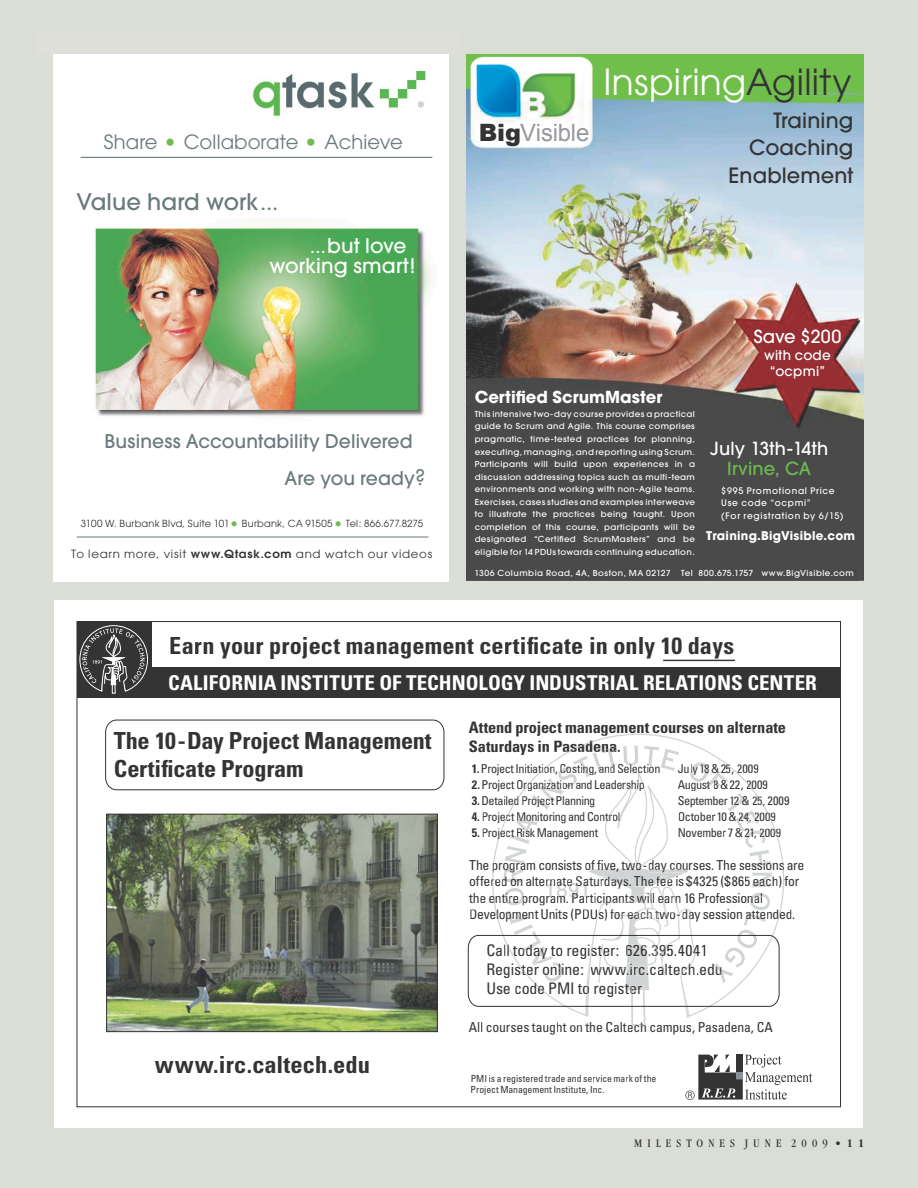
<style>
.page{position:relative;width:918px;height:1188px;background:#daded6}
.page>*{position:absolute;margin:0;border:0;box-sizing:border-box;transform-origin:0 0}
.t1{font:35.85px "Avant Garde";letter-spacing:.01em;color:#fff}
.t2{font:23.85px "Arial";letter-spacing:-.01em;color:#96989b}
.t3{font:700 condensed 23.7px "Univers";letter-spacing:.005em;color:#353434}
.t4{font:700 condensed 23.55px/28.2px "Univers";color:#353434}
.t5{font:500 22.65px "Avant Garde";letter-spacing:.005em;color:#6a7a7c}
.t6{font:500 20.85px/27.6px "Avant Garde";letter-spacing:.005em;color:#353434;text-align:right}
.t7{font:700 condensed 20.4px "Univers";letter-spacing:.01em;color:#fff}
.t8{font:500 20.1px "Avant Garde";color:#fff}
.t9{font:19.65px "Avant Garde";letter-spacing:.005em;color:#6a7a7c}
.t10{font:500 18.75px/36.9px "Avant Garde";letter-spacing:.005em;color:#6a7a7c}
.t11{font:500 18px "Avant Garde";letter-spacing:.005em;color:#fff}
.t12{font:500 18px "Avant Garde";letter-spacing:.01em;color:#6cba50}
.t13{font:700 16.5px "Avant Garde";color:#fff}
.t14{font:condensed 15.9px/19.2px "Univers";letter-spacing:-.01em;color:#353434}
.t15{font:700 condensed 15.9px/19px "Univers";letter-spacing:-.01em;color:#353434}
.t16{font:condensed 13.8px/16.5px "Univers";letter-spacing:-.02em;color:#353434}
.t17{font:500 13.5px/16.2px "Avant Garde";letter-spacing:.02em;color:#fff;text-align:center}
.t18{font:condensed 12.3px/16px "Univers";letter-spacing:-.03em;color:#353434}
.t19{font:700 12px "Avant Garde";letter-spacing:.02em;color:#fff}
.t20{font:condensed 12px "Garamond";letter-spacing:.44em;color:#353434}
.t21{font:11.25px "Avant Garde";letter-spacing:.06em;color:#353434;scale:1.05 1}
.t22{font:condensed 9.75px/11.7px "Univers";letter-spacing:-.005em;color:#353434}
.t23{font:9.75px "Avant Garde";letter-spacing:.02em;color:#353434}
.t24{font:500 9px/12.8px "Avant Garde";letter-spacing:.08em;color:#fff}
.t25{font:500 8.25px/12.6px "Avant Garde";letter-spacing:.045em;color:#fff;text-align:justify;scale:1.05 1}
.s1{font-weight:500;font-size:22.5px;color:#fff}
.s2{font-weight:500;font-size:23.55px;color:#70bb4f}
.s3{font-family:"Futura"}
.s4{font-family:"Futura";font-weight:400;font-size:21px}
.s5{font-weight:700;font-size:16.5px;color:#70bb4f}
.s6{font-weight:600}
.s7{font-weight:900;color:#353434}
.s8{color:#353434}
.s9{font-size:9px}
.s10{font-weight:700}
.s11{color:#5f6162}
</style>
<div class="page">
<div style="left:54px;top:600px;width:809px;height:528px;background:#fff"></div>
<div style="left:77px;top:622px;width:75px;height:74px;background:#353434"></div>
<div style="left:77px;top:667px;width:763px;height:31px;background:#353434"></div>
<svg style="left:105px;top:719px;width:340px;height:313px"></svg>
<svg style="left:685px;top:1054px;width:127px;height:46px"></svg>
<svg style="left:80px;top:625px;width:68px;height:100px"></svg>
<div style="left:111px;top:727px;width:326px;height:57px;background:#fff"></div>
<svg style="left:663px;top:659px;width:72px;height:3px"></svg>
<hr style="left:663px;top:660px;width:72px;height:1px;background:#353434">
<svg style="left:467px;top:735px;width:317px;height:291px"></svg>
<img style="left:466px;top:54px;width:397px;height:527px">
<img style="left:54px;top:54px;width:395px;height:527px">
<hr style="left:81px;top:157px;width:351px;height:1px;background:#6a7a7c">
<hr style="left:77px;top:537px;width:351px;height:1px;background:#6a7a7c">
<div style="left:434px;top:50px;width:17px;height:56px;background:#fff"></div>
<div style="left:434px;top:50px;width:17px;height:57px;border:1px solid #fff"></div>
<div style="left:449px;top:31px;width:11px;height:560px;background:#daded6"></div>
<div style="left:36px;top:31px;width:422px;height:23px;background:#dedfd9"></div>
<h3 class="t9" style="left:97px;top:130px;width:307px"><span class="s1">.</span>Share <span class="s2">•</span> Collaborate <span class="s2">•</span> Achieve</h3>
<h3 class="t5" style="left:76px;top:188px;width:203px">Value hard work<span class="s3">...</span></h3>
<h3 class="t8" style="left:311px;top:233px;width:97px"><span class="s3">...</span>but love</h3>
<h3 class="t8" style="left:270px;top:253px;width:147px">working smart!</h3>
<h3 class="t10" style="left:285px;top:423px;width:142px;text-indent:-180px">Business Accountability Delivered<br>Are you ready<span class="s4">?</span></h3>
<p class="t23" style="left:81px;top:518px;width:344px">3100 W. Burbank Blvd, Suite 101<span class="s5">•</span>Burbank, CA 91505<span class="s5">•</span>Tel: 866.677.8275</p>
<h3 class="t21" style="left:71px;top:547px;width:345px">To learn more, visit <span class="s6">www.Qtask.com</span> and watch our videos</h3>
<h2 class="t2" style="left:479px;top:120px;width:112px"><span class="s7">Big</span>Visible</h2>
<h1 class="t1" style="left:603px;top:61px;width:250px">Inspiring<span class="s8">Agility</span></h1>
<h3 class="t6" style="left:729px;top:106px;width:126px">Training<br>Coaching<br>Enablement</h3>
<h3 class="t11" style="left:754px;top:325px;width:89px">Save $200</h3>
<h3 class="t17" style="left:764px;top:347px;width:68px">with code “ocpmi”</h3>
<h3 class="t13" style="left:475px;top:387px;width:189px">Certified ScrumMaster</h3>
<p class="t25" style="left:475px;top:408px;width:211px">This intensive two-day course provides a practical guide to Scrum and Agile. This course comprises pragmatic, time-tested practices for planning, executing, managing, and reporting using Scrum.<br>Participants will build upon experiences in a discussion addressing topics such as multi-team environments and working with non-Agile teams.<br>Exercises, cases studies and examples interweave to illustrate the practices being taught. Upon completion of this course, participants will be designated “Certified ScrumMasters” and be eligible for 14 PDUs towards continuing education<span class="s9">.</span></p>
<h3 class="t11" style="left:710px;top:437px;width:119px">July 13th-14th</h3>
<h3 class="t12" style="left:727px;top:457px;width:86px">Irvine, CA</h3>
<p class="t24" style="left:721px;top:484px;width:124px">$995 Promotional Price<br>Use code “ocpmi”<br>(For registration by 6/15)</p>
<h3 class="t19" style="left:706px;top:527px;width:150px">Training.BigVisible.com</h3>
<p class="t25" style="left:474px;top:567px;width:188px">1306 Columbia Road, 4A, Boston, MA 02127</p>
<p class="t25" style="left:681px;top:567px;width:166px">Tel 800.675.1757 www.BigVisible.com</p>
<h3 class="t4" style="left:169px;top:631px;width:567px">Earn your project management certificate in only 10 days</h3>
<h3 class="t7" style="left:168px;top:670px;width:650px">CALIFORNIA INSTITUTE OF TECHNOLOGY INDUSTRIAL RELATIONS CENTER</h3>
<h3 class="t4" style="left:114px;top:726px;width:319px">The 10-Day Project Management<br>Certificate Program</h3>
<h3 class="t3" style="left:155px;top:1050px;width:217px">www.irc.caltech.edu</h3>
<h3 class="t15" style="left:469px;top:717px;width:319px">Attend project management courses on alternate<br>Saturdays in Pasadena.</h3>
<h3 class="t18" style="left:472px;top:760px;width:190px"><span class="s10">1.</span>ProjectInitia n, st , n Se ect on</h3>
<h3 class="t18" style="left:678px;top:760px;width:66px">July 18 &amp; 25 2</h3>
<h3 class="t18" style="left:559px;top:760px;width:16px">Co on</h3>
<h3 class="t18" style="left:580px;top:760px;width:70px">ing ad l i</h3>
<h3 class="t18" style="left:538px;top:760px;width:13px">tio</h3>
<h3 class="t18" style="left:731px;top:760px;width:29px">, 009</h3>
<h3 class="t18" style="left:472px;top:776px;width:174px"><span class="s10">2.</span>ProjectO anizati and Leadership</h3>
<h3 class="t18" style="left:678px;top:776px;width:92px">August 8 &amp;22, 09</h3>
<h3 class="t18" style="left:472px;top:792px;width:125px"><span class="s10">3.</span>Detail ProjectPlanning</h3>
<h3 class="t18" style="left:678px;top:792px;width:113px">September 12 &amp; 25, 2009</h3>
<h3 class="t18" style="left:472px;top:809px;width:148px"><span class="s10">4.</span>Proj tMonitoring and Con o</h3>
<h3 class="t18" style="left:678px;top:809px;width:100px">October10&amp; 24, 2009</h3>
<h3 class="t18" style="left:472px;top:825px;width:128px"><span class="s10">5.</span>Pro ctRiskManagement</h3>
<h3 class="t18" style="left:678px;top:825px;width:105px">November 7 &amp; 21, 2009</h3>
<h3 class="t16" style="left:643px;top:857px;width:6px">-</h3>
<h3 class="t18" style="left:523px;top:776px;width:11px">rg</h3>
<h3 class="t18" style="left:746px;top:776px;width:12px">20</h3>
<h3 class="t18" style="left:497px;top:792px;width:24px;text-indent:10px">ed ec je</h3>
<h3 class="t18" style="left:605px;top:809px;width:17px">tr l</h3>
<h3 class="t16" style="left:469px;top:857px;width:337px">The rogram consists of five, two day courses. The session are offe ed on alternate Saturdays. The fee is $4325 ($865 each) for the ntire program. Participants w l earn 16 Professional<br>Dev opment Units (PD ) for e<span class="s11">ach t</span>w -day session atten d.</h3>
<h3 class="t16" style="left:492px;top:857px;width:8px">p</h3>
<h3 class="t16" style="left:779px;top:857px;width:8px">s</h3>
<h3 class="t16" style="left:489px;top:873px;width:12px">r e el</h3>
<h3 class="t16" style="left:647px;top:890px;width:7px">il</h3>
<h3 class="t16" style="left:590px;top:906px;width:16px">Us</h3>
<h3 class="t16" style="left:773px;top:906px;width:15px">de</h3>
<h3 class="t16" style="left:669px;top:906px;width:8px">o</h3>
<h3 class="t14" style="left:486px;top:940px;width:238px">Call today to regi r: 626.395.40 1<br>Regi r online: www irc c lte .edu<br>Use co PMI t register</h3>
<h3 class="t14" style="left:590px;top:940px;width:21px">ste</h3>
<h3 class="t14" style="left:693px;top:940px;width:9px">4</h3>
<h3 class="t14" style="left:514px;top:960px;width:21px">ste</h3>
<h3 class="t14" style="left:680px;top:960px;width:17px">ch</h3>
<h3 class="t14" style="left:529px;top:979px;width:17px">de</h3>
<h3 class="t14" style="left:582px;top:979px;width:9px">o</h3>
<h3 class="t14" style="left:657px;top:960px;width:9px">a</h3>
<h3 class="t14" style="left:626px;top:960px;width:25px">. .</h3>
<h3 class="t16" style="left:469px;top:1019px;width:306px">All courses taught on the Caltech campus, Pasadena, CA</h3>
<p class="t22" style="left:471px;top:1072px;width:187px">PMI is a registered trade and service mark of the<br>Project Management Institute, Inc.</p>
<h3 class="t20" style="left:634px;top:1137px;width:231px">MILESTONES JUNE 2009 •<span class="s10">11</span></h3>
</div>
